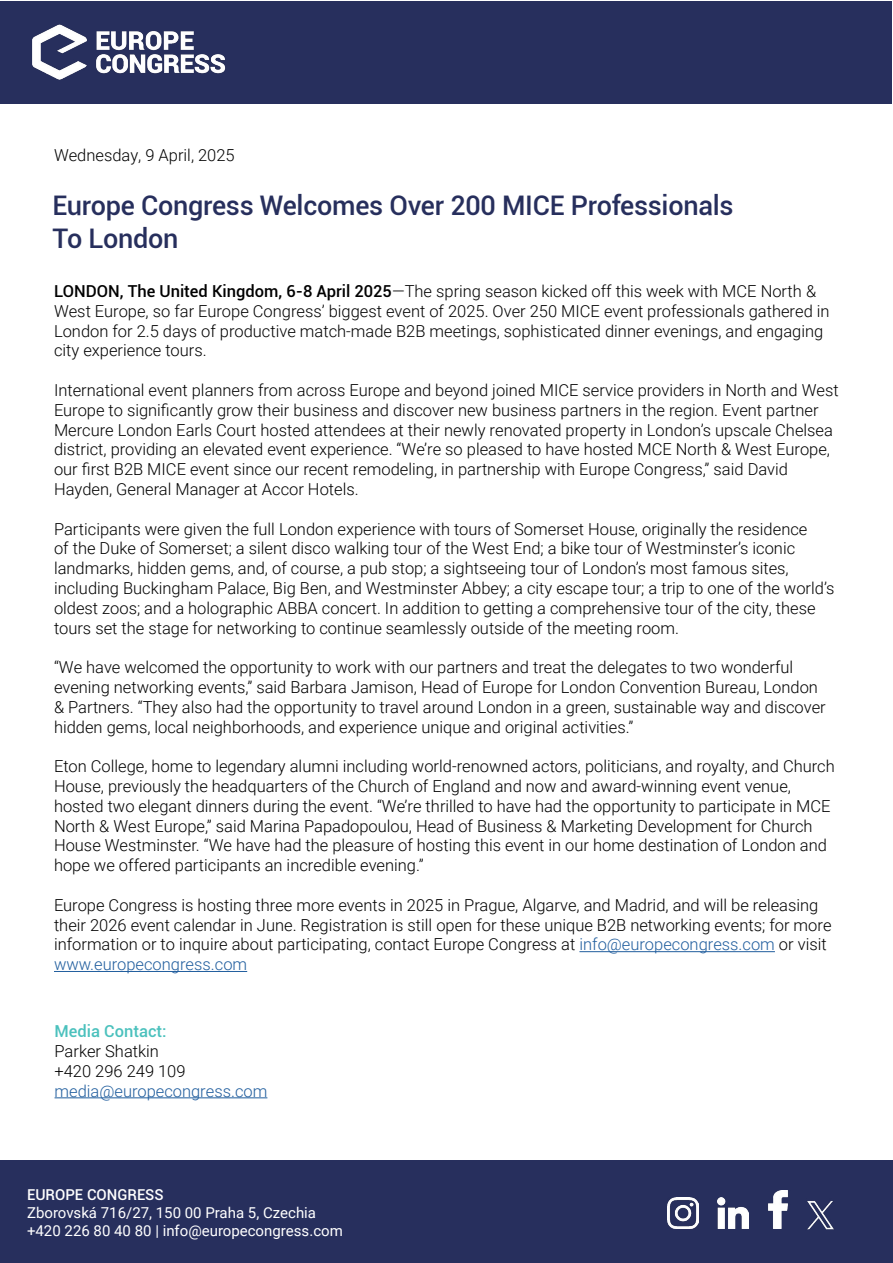
<style>
.page{position:relative;width:893px;height:1263px;background:#fff}
.page>*{position:absolute;margin:0;border:0;box-sizing:border-box;transform-origin:0 0}
.t1{font:500 27px/32.4px "Roboto";letter-spacing:-.01em;color:#272f5d}
.t2{font:300 16.5px/19.8px "Roboto";color:#000}
.t3{font:300 16.5px "Roboto";color:#215e9e}
.t4{font:500 16.5px "Roboto";color:#4bc1bd}
.t5{font:15px/18px "Roboto";color:#fff}
.t6{font:500 15px "Roboto";color:#fff}
.s1{font-weight:500}
.s2{color:#215e9e}
</style>
<div class="page">
<div style="left:1px;top:1px;width:891px;height:102px;background:#272f5d"></div>
<div style="left:0;top:1160px;width:893px;height:103px;background:#272f5d"></div>
<img style="left:0;top:1px;width:226px;height:102px">
<hr style="left:579px;top:951px;width:196px;height:1px;background:#215e9e">
<hr style="left:54px;top:971px;width:193px;height:1px;background:#215e9e">
<hr style="left:55px;top:1097px;width:212px;height:1px;background:#215e9e">
<img style="left:667px;top:1197px;width:32px;height:32px">
<img style="left:718px;top:1198px;width:31px;height:31px">
<img style="left:768px;top:1190px;width:20px;height:39px">
<img style="left:807px;top:1201px;width:27px;height:29px">
<p class="t2" style="left:54px;top:145px;width:182px">Wednesday, 9 April, 2025</p>
<h1 class="t1" style="left:52px;top:188px;width:683px">Europe Congress Welcomes Over 200 MICE Professionals<br>To London</h1>
<p class="t2" style="left:54px;top:281px;width:777px"><span class="s1">LONDON, The United Kingdom, 6-8 April 2025</span>—The spring season kicked off this week with MCE North &amp; West Europe, so far Europe Congress’ biggest event of 2025. Over 250 MICE event professionals gathered in London for 2.5 days of productive match-made B2B meetings, sophisticated dinner evenings, and engaging city experience tours.</p>
<p class="t2" style="left:54px;top:380px;width:786px">International event planners from across Europe and beyond joined MICE service providers in North and West Europe to significantly grow their business and discover new business partners in the region. Event partner Mercure London Earls Court hosted attendees at their newly renovated property in London’s upscale Chelsea district, providing an elevated event experience. “We’re so pleased to have hosted MCE North &amp; West Europe, our first B2B MICE event since our recent remodeling, in partnership with Europe Congress,” said David Hayden, General Manager at Accor Hotels.</p>
<p class="t2" style="left:54px;top:518px;width:782px">Participants were given the full London experience with tours of Somerset House, originally the residence<br>of the Duke of Somerset; a silent disco walking tour of the West End; a bike tour of Westminster’s iconic landmarks, hidden gems, and, of course, a pub stop; a sightseeing tour of London’s most famous sites, including Buckingham Palace, Big Ben, and Westminster Abbey; a city escape tour; a trip to one of the world’s oldest zoos; and a holographic ABBA concert. In addition to getting a comprehensive tour of the city, these tours set the stage for networking to continue seamlessly outside of the meeting room.</p>
<p class="t2" style="left:54px;top:657px;width:773px">“We have welcomed the opportunity to work with our partners and treat the delegates to two wonderful evening networking events,” said Barbara Jamison, Head of Europe for London Convention Bureau, London &amp; Partners. “They also had the opportunity to travel around London in a green, sustainable way and discover hidden gems, local neighborhoods, and experience unique and original activities.”</p>
<p class="t2" style="left:54px;top:756px;width:782px">Eton College, home to legendary alumni including world-renowned actors, politicians, and royalty, and Church House, previously the headquarters of the Church of England and now and award-winning event venue, hosted two elegant dinners during the event. “We’re thrilled to have had the opportunity to participate in MCE North &amp; West Europe,” said Marina Papadopoulou, Head of Business &amp; Marketing Development for Church House Westminster. “We have had the pleasure of hosting this event in our home destination of London and hope we offered participants an incredible evening.”</p>
<p class="t2" style="left:54px;top:894px;width:779px">Europe Congress is hosting three more events in 2025 in Prague, Algarve, and Madrid, and will be releasing their 2026 event calendar in June. Registration is still open for these unique B2B networking events; for more information or to inquire about participating, contact Europe Congress at <span class="s2">info@europecongress.com</span> or visit <span class="s2">www.europecongress.com</span></p>
<p class="t4" style="left:55px;top:1020px;width:114px">Media Contact:</p>
<p class="t2" style="left:55px;top:1041px;width:133px">Parker Shatkin +420 296 249 109</p>
<p class="t3" style="left:55px;top:1079px;width:214px">media@europecongress.com</p>
<p class="t6" style="left:27px;top:1184px;width:138px">EUROPE CONGRESS</p>
<p class="t5" style="left:27px;top:1203px;width:317px">Zborovská 716/27, 150 00 Praha 5, Czechia +420 226 80 40 80 | info@europecongress.com</p>
</div>
